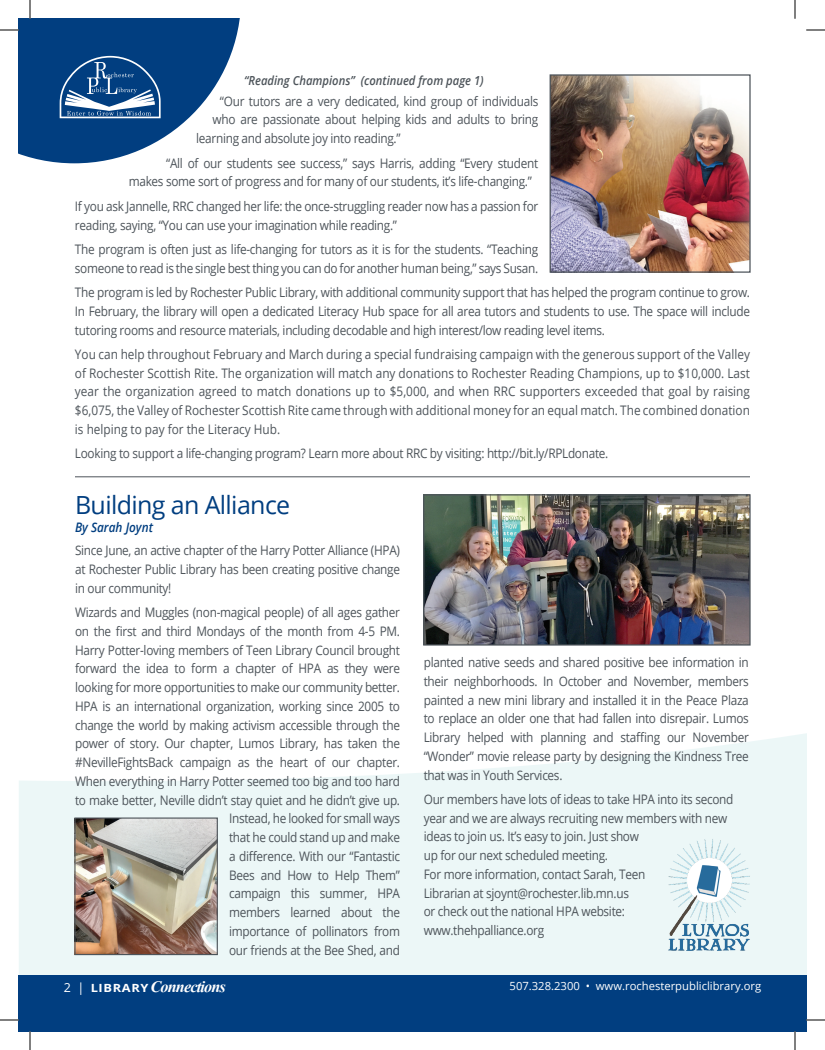
<style>
.page{position:relative;width:825px;height:1050px;background:#fff}
.page>*{position:absolute;margin:0;border:0;box-sizing:border-box;transform-origin:0 0}
.t1{font:25px "Open Sans";letter-spacing:-.025em;color:#013e80}
.t2{font:700 20px "Vijaya";letter-spacing:-.04em;color:#fff}
.t3{font:13.12px/18.8px "Open Sans";letter-spacing:-.025em;color:#4d545a;scale:.9 1}
.t4{font:italic 600 13.12px "Open Sans";color:#013e80;scale:.9 1}
.t5{font:italic 600 12.5px "Open Sans";color:#4d545a;scale:.9 1}
.t6{font:11.25px "Open Sans";color:#fff}
.s1{font-family:"Open Sans";font-weight:400;font-size:12.5px}
.s2{font-family:"Open Sans";font-size:11.25px}
</style>
<div class="page">
<svg style="left:19px;top:476px;width:787px;height:499px"></svg>
<div style="left:19px;top:975px;width:776px;height:56px;background:#013e80"></div>
<div style="left:795px;top:975px;width:11px;height:56px;background:#013e80"></div>
<hr style="left:75px;top:477px;width:675px;height:1px;background:#4d545a">
<img style="left:425px;top:496px;width:324px;height:148px">
<div style="left:423px;top:494px;width:328px;height:152px;border:1px solid #4d545a"></div>
<img style="left:651px;top:824px;width:112px;height:132px">
<img style="left:552px;top:76px;width:197px;height:195px">
<div style="left:550px;top:74px;width:201px;height:199px;border:1px solid #4d545a"></div>
<img style="left:76px;top:820px;width:140px;height:133px">
<div style="left:74px;top:818px;width:144px;height:137px;border:1px solid #4d545a"></div>
<svg style="left:806px;top:30px;width:19px;height:1px"></svg>
<svg style="left:0;top:1020px;width:19px;height:1px"></svg>
<svg style="left:806px;top:1020px;width:19px;height:1px"></svg>
<svg style="left:0;top:0;width:240px;height:163px"></svg>
<svg style="left:30px;top:1031px;width:1px;height:19px"></svg>
<svg style="left:795px;top:0;width:1px;height:19px"></svg>
<svg style="left:795px;top:1031px;width:1px;height:19px"></svg>
<p class="t5" style="left:244px;top:71px;width:268px">“Reading Champions” (continued from page 1)</p>
<p class="t3" style="left:220px;top:91px;width:355px">“Our tutors are a very dedicated, kind group of individuals</p>
<p class="t3" style="left:212px;top:110px;width:364px">who are passionate about helping kids and adults to bring</p>
<p class="t3" style="left:196px;top:129px;width:229px">learning and absolute joy into reading.”</p>
<p class="t3" style="left:129px;top:153px;width:457px;text-indent:38px">“All of our students see success,” says Harris, adding “Every student makes some sort of progress and for many of our students, it’s life-changing.”</p>
<p class="t3" style="left:75px;top:196px;width:516px">If you ask Jannelle, RRC changed her life: the once-struggling reader now has a passion for reading, saying, “You can use your imagination while reading.”</p>
<p class="t3" style="left:75px;top:239px;width:516px">The program is often just as life-changing for tutors as it is for the students. “Teaching someone to read is the single best thing you can do for another human being,” says Susan.</p>
<p class="t3" style="left:75px;top:283px;width:752px;text-align:justify">The program is led by Rochester Public Library, with additional community support that has helped the program continue to grow.<br>In February, the library will open a dedicated Literacy Hub space for all area tutors and students to use. The space will include tutoring rooms and resource materials, including decodable and high interest/low reading level items.</p>
<p class="t3" style="left:75px;top:344px;width:752px;text-align:justify">You can help throughout February and March during a special fundraising campaign with the generous support of the Valley of Rochester Scottish Rite. The organization will match any donations to Rochester Reading Champions, up to $10,000. Last year the organization agreed to match donations up to $5,000, and when RRC supporters exceeded that goal by raising $6,075, the Valley of Rochester Scottish Rite came through with additional money for an equal match. The combined donation is helping to pay for the Literacy Hub.</p>
<p class="t3" style="left:75px;top:444px;width:594px">Looking to support a life-changing program? Learn more about RRC by visiting: http://bit.ly/RPLdonate.</p>
<h1 class="t1" style="left:75px;top:488px;width:217px">Building an Alliance</h1>
<p class="t4" style="left:75px;top:519px;width:88px">By Sarah Joynt</p>
<p class="t3" style="left:75px;top:541px;width:363px;text-align:justify">Since June, an active chapter of the Harry Potter Alliance (HPA) at Rochester Public Library has been creating positive change in our community!</p>
<p class="t3" style="left:75px;top:603px;width:363px;text-align:right">Wizards and Muggles (non-magical people) of all ages gather on the first and third Mondays of the month from 4-5 PM.<br>Harry Potter-loving members of Teen Library Council brought forward the idea to form a chapter of HPA as they were looking for more opportunities to make our community better.<br>HPA is an international organization, working since 2005 to change the world by making activism accessible through the power of story. Our chapter, Lumos Library, has taken the #NevilleFightsBack campaign as the heart of our chapter.<br>When everything in Harry Potter seemed too big and too hard to make better, Neville didn’t stay quiet and he didn’t give up.<br>Instead, he looked for small ways<br>that he could stand up and make<br>a difference. With our “Fantastic<br>Bees and How to Help Them”<br>campaign this summer, HPA<br>members learned about the<br>importance of pollinators from<br>our friends at the Bee Shed, and</p>
<p class="t3" style="left:424px;top:653px;width:363px;text-align:justify">planted native seeds and shared positive bee information in their neighborhoods. In October and November, members painted a new mini library and installed it in the Peace Plaza to replace an older one that had fallen into disrepair. Lumos Library helped with planning and staffing our November “Wonder” movie release party by designing the Kindness Tree that was in Youth Services.</p>
<p class="t3" style="left:424px;top:789px;width:346px">Our members have lots of ideas to take HPA into its second year and we are always recruiting new members with new ideas to join us. It’s easy to join. Just show<br>up for our next scheduled meeting.<br>For more information, contact Sarah, Teen<br>Librarian at sjoynt@rochester.lib.mn.us<br>or check out the national HPA website: www.thehpalliance.org</p>
<h2 class="t2" style="left:64px;top:971px;width:164px"><span class="s1">2 |</span> <span class="s2">LIBRARY</span> Connections</h2>
<p class="t6" style="left:510px;top:978px;width:253px">507.328.2300 • www.rochesterpubliclibrary.org</p>
</div>
